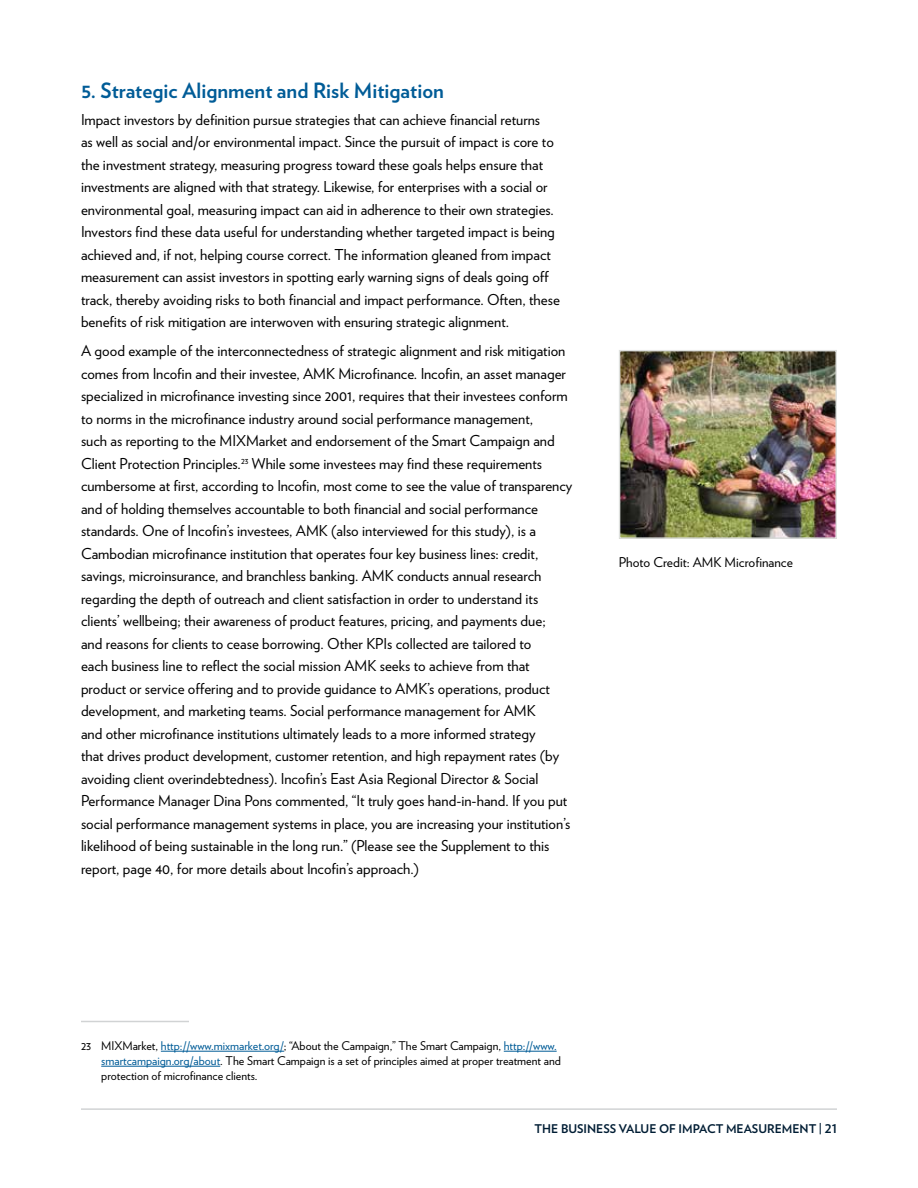
<style>
.page{position:relative;width:918px;height:1188px;background:#fff}
.page>*{position:absolute;margin:0;border:0;box-sizing:border-box;transform-origin:0 0}
.t1{font:700 21px "Verlag";color:#005c97}
.t2{font:15px/22.5px "Verlag";color:#000}
.t3{font:13.5px "Verlag";color:#000}
.t4{font:12px/15px "Verlag";color:#000}
.t5{font:700 12px "Verlag";color:#001d34}
.s1{color:#005c97}
</style>
<div class="page">
<hr style="left:81px;top:1108px;width:756px;height:2px;background:#d1d3d4">
<hr style="left:81px;top:1021px;width:108px;height:1px;background:#d1d3d4">
<hr style="left:161px;top:1051px;width:123px;height:1px;background:#005c97">
<hr style="left:504px;top:1051px;width:53px;height:1px;background:#005c97">
<hr style="left:101px;top:1066px;width:119px;height:1px;background:#005c97">
<img style="left:622px;top:353px;width:212px;height:183px">
<div style="left:619px;top:350px;width:218px;height:189px;border:2px solid #dfe1df"></div>
<h1 class="t1" style="left:81px;top:74px;width:364px">5. Strategic Alignment and Risk Mitigation</h1>
<p class="t2" style="left:81px;top:107px;width:480px">Impact investors by definition pursue strategies that can achieve financial returns<br>as well as social and/or environmental impact. Since the pursuit of impact is core to the investment strategy, measuring progress toward these goals helps ensure that investments are aligned with that strategy. Likewise, for enterprises with a social or environmental goal, measuring impact can aid in adherence to their own strategies.<br>Investors find these data useful for understanding whether targeted impact is being achieved and, if not, helping course correct. The information gleaned from impact measurement can assist investors in spotting early warning signs of deals going off track, thereby avoiding risks to both financial and impact performance. Often, these benefits of risk mitigation are interwoven with ensuring strategic alignment.</p>
<p class="t2" style="left:81px;top:339px;width:493px">A good example of the interconnectedness of strategic alignment and risk mitigation comes from Incofin and their investee, AMK Microfinance. Incofin, an asset manager specialized in microfinance investing since 2001, requires that their investees conform to norms in the microfinance industry around social performance management,<br>such as reporting to the MIXMarket and endorsement of the Smart Campaign and Client Protection Principles.<sup>23</sup> While some investees may find these requirements cumbersome at first, according to Incofin, most come to see the value of transparency and of holding themselves accountable to both financial and social performance standards. One of Incofin’s investees, AMK (also interviewed for this study), is a Cambodian microfinance institution that operates four key business lines: credit, savings, microinsurance, and branchless banking. AMK conducts annual research regarding the depth of outreach and client satisfaction in order to understand its clients’ wellbeing; their awareness of product features, pricing, and payments due;<br>and reasons for clients to cease borrowing. Other KPIs collected are tailored to<br>each business line to reflect the social mission AMK seeks to achieve from that product or service offering and to provide guidance to AMK’s operations, product development, and marketing teams. Social performance management for AMK<br>and other microfinance institutions ultimately leads to a more informed strategy<br>that drives product development, customer retention, and high repayment rates (by avoiding client overindebtedness). Incofin’s East Asia Regional Director &amp; Social Performance Manager Dina Pons commented, “It truly goes hand-in-hand. If you put social performance management systems in place, you are increasing your institution’s likelihood of being sustainable in the long run.” (Please see the Supplement to this report, page 40, for more details about Incofin’s approach.)</p>
<p class="t3" style="left:619px;top:552px;width:176px">Photo Credit: AMK Microfinance</p>
<p class="t4" style="left:101px;top:1038px;width:461px;text-indent:-20px">23 MIXMarket, <span class="s1">http://www.mixmarket.org/</span>; “About the Campaign,” The Smart Campaign, <span class="s1">http://www. smartcampaign.org/about</span>. The Smart Campaign is a set of principles aimed at proper treatment and protection of microfinance clients.</p>
<p class="t5" style="left:535px;top:1120px;width:304px">THE BUSINESS VALUE OF IMPACT MEASUREMENT | 21</p>
</div>
